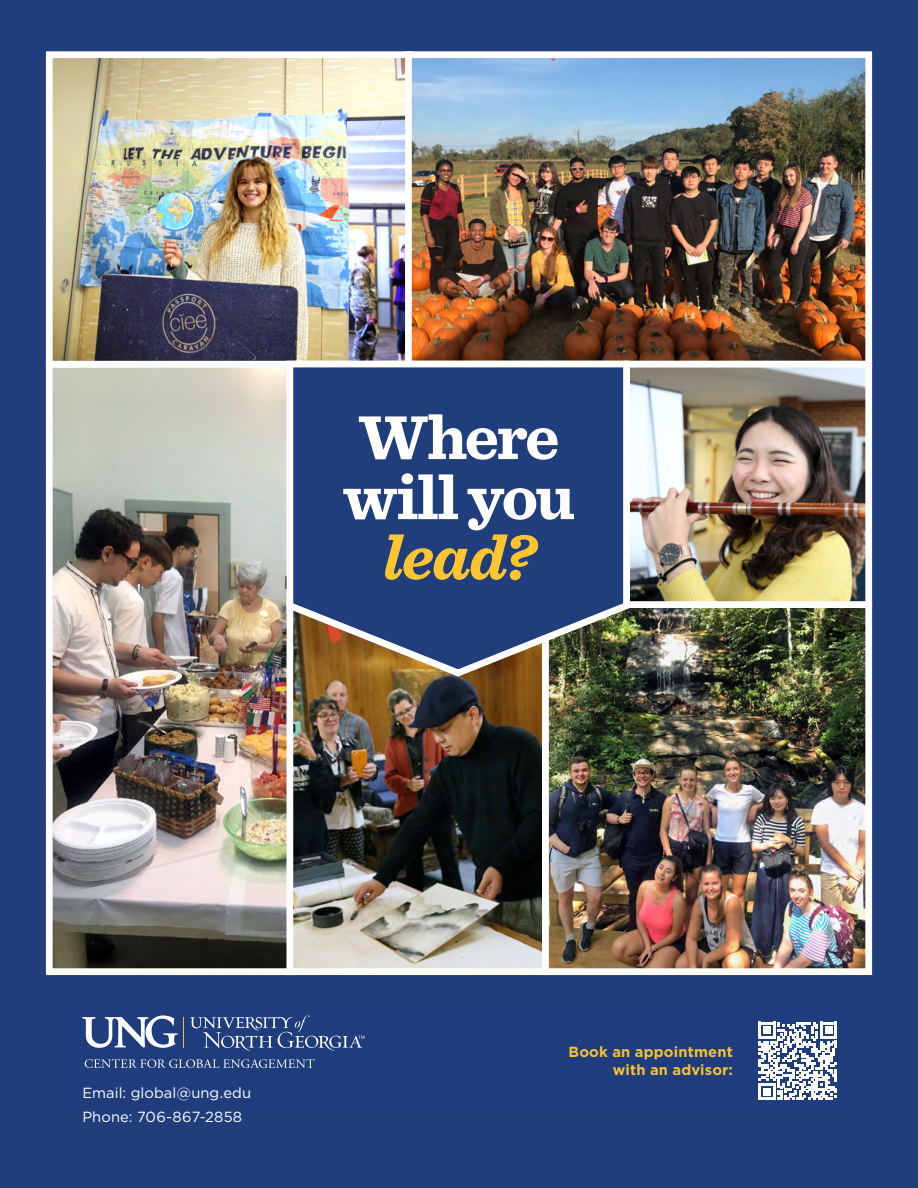
<style>
.page{position:relative;width:918px;height:1188px;background:#203d7c}
.page>*{position:absolute;margin:0;border:0;box-sizing:border-box;transform-origin:0 0}
.t1{font:700 64.8px/60px "Sentinel";letter-spacing:-.035em;color:#fff}
.t2{font:italic 700 64.8px "Sentinel";color:#ffc52f}
.t3{font:14.7px/24.3px "Gotham";letter-spacing:.01em;color:#fff}
.t4{font:700 14.7px/17.5px "Gotham";letter-spacing:.015em;color:#f4c136;text-align:right}
</style>
<div class="page">
<img style="left:54px;top:369px;width:232px;height:598px">
<div style="left:46px;top:361px;width:252px;height:614px;border:7px solid #fff"></div>
<img style="left:54px;top:59px;width:810px;height:301px">
<div style="left:46px;top:51px;width:366px;height:317px;border:7px solid #fff"></div>
<img style="left:294px;top:609px;width:570px;height:358px">
<div style="left:286px;top:601px;width:263px;height:374px;border:7px solid #fff"></div>
<div style="left:542px;top:601px;width:330px;height:374px;border:7px solid #fff"></div>
<div style="left:405px;top:51px;width:467px;height:317px;border:7px solid #fff"></div>
<img style="left:633px;top:369px;width:231px;height:231px">
<div style="left:623px;top:361px;width:249px;height:247px;border:7px solid #fff"></div>
<svg style="left:283px;top:357px;width:350px;height:323px"></svg>
<svg style="left:82px;top:1015px;width:96px;height:33px"></svg>
<hr style="left:183px;top:1017px;width:1px;height:31px;background:#f4c136">
<svg style="left:190px;top:1015px;width:174px;height:36px"></svg>
<svg style="left:85px;top:1059px;width:230px;height:9px"></svg>
<svg style="left:759px;top:1022px;width:78px;height:78px"></svg>
<h1 class="t1" style="left:343px;top:405px;width:234px">Where will you</h1>
<h1 class="t2" style="left:383px;top:507px;width:154px">lead?</h1>
<p class="t3" style="left:82px;top:1080px;width:170px">Email: global@ung.edu<br>Phone: 706-867-2858</p>
<p class="t4" style="left:569px;top:1043px;width:166px">Book an appointment with an advisor:</p>
</div>
